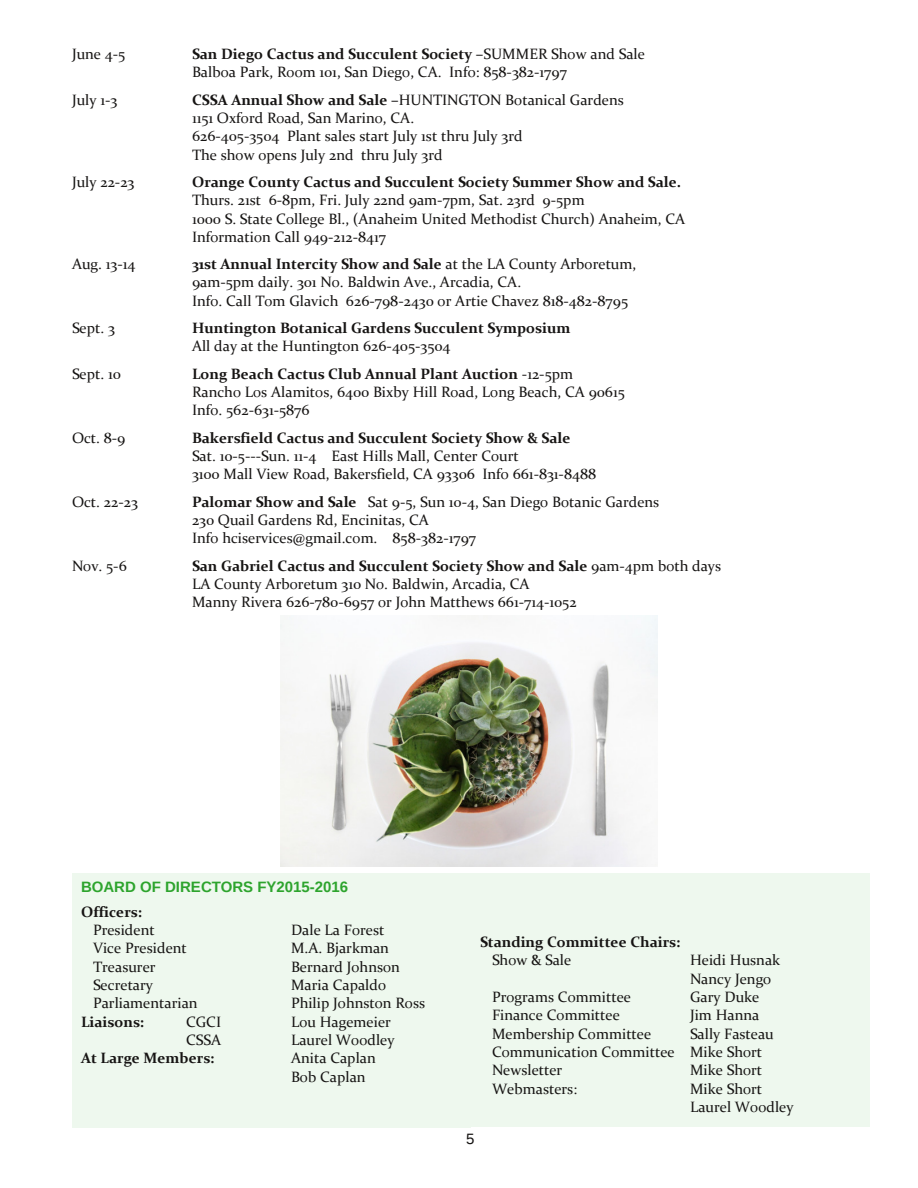
<style>
.page{position:relative;width:918px;height:1188px;background:#fff}
.page>*{position:absolute;margin:0;border:0;box-sizing:border-box;transform-origin:0 0}
.t1{font:15px/18.3px "Constantia";color:#161413}
.t2{font:700 15px "Constantia";color:#161413}
.t3{font:700 15px "Liberation Sans";color:#2da42d}
.t4{font:15px "Liberation Sans";color:#161413}
.s1{font-weight:700}
</style>
<div class="page">
<img style="left:280px;top:616px;width:378px;height:251px">
<div style="left:72px;top:873px;width:399px;height:255px;background:#eef8ee"></div>
<div style="left:471px;top:873px;width:399px;height:254px;background:#eef8ee"></div>
<p class="t1" style="left:72px;top:46px;width:55px">June 4‐5</p>
<p class="t1" style="left:192px;top:46px;width:454px"><span class="s1">San Diego Cactus and Succulent Society</span> –SUMMER Show and Sale<br>Balboa Park, Room 101, San Diego, CA. Info: 858‐382‐1797</p>
<p class="t1" style="left:72px;top:92px;width:47px">July 1‐3</p>
<p class="t1" style="left:192px;top:92px;width:433px"><span class="s1">CSSA Annual Show and Sale</span> –HUNTINGTON Botanical Gardens 1151 Oxford Road, San Marino, CA.<br>626‐405‐3504 Plant sales start July 1st thru July 3rd<br>The show opens July 2nd thru July 3rd</p>
<p class="t1" style="left:72px;top:174px;width:64px">July 22‐23</p>
<p class="t2" style="left:192px;top:176px;width:491px">Orange County Cactus and Succulent Society Summer Show and Sale.</p>
<p class="t1" style="left:192px;top:192px;width:495px">Thurs. 21st 6‐8pm, Fri. July 22nd 9am‐7pm, Sat. 23rd 9‐5pm<br>1000 S. State College Bl., (Anaheim United Methodist Church) Anaheim, CA<br>Information Call 949‐212‐8417</p>
<p class="t1" style="left:72px;top:256px;width:65px">Aug. 13‐14</p>
<p class="t1" style="left:192px;top:256px;width:446px"><span class="s1">31st Annual Intercity Show and Sale</span> at the LA County Arboretum,<br>9am‐5pm daily. 301 No. Baldwin Ave., Arcadia, CA.<br>Info. Call Tom Glavich 626‐798‐2430 or Artie Chavez 818‐482‐8795</p>
<p class="t1" style="left:72px;top:320px;width:44px">Sept. 3</p>
<p class="t2" style="left:192px;top:322px;width:380px">Huntington Botanical Gardens Succulent Symposium</p>
<p class="t1" style="left:192px;top:338px;width:260px">All day at the Huntington 626‐405‐3504</p>
<p class="t1" style="left:72px;top:366px;width:50px">Sept. 10</p>
<p class="t1" style="left:192px;top:366px;width:434px"><span class="s1">Long Beach Cactus Club Annual Plant Auction</span> ‐12‐5pm<br>Rancho Los Alamitos, 6400 Bixby Hill Road, Long Beach, CA 90615<br>Info. 562‐631‐5876</p>
<p class="t1" style="left:72px;top:430px;width:55px">Oct. 8‐9</p>
<p class="t2" style="left:192px;top:431px;width:380px">Bakersfield Cactus and Succulent Society Show &amp; Sale</p>
<p class="t1" style="left:192px;top:448px;width:406px">Sat. 10‐5‐‐‐Sun. 11‐4 East Hills Mall, Center Court<br>3100 Mall View Road, Bakersfield, CA 93306 Info 661‐831‐8488</p>
<p class="t1" style="left:72px;top:494px;width:67px">Oct. 22‐23</p>
<p class="t1" style="left:192px;top:494px;width:469px"><span class="s1">Palomar Show and Sale</span> Sat 9‐5, Sun 10‐4, San Diego Botanic Gardens<br>230 Quail Gardens Rd, Encinitas, CA<br>Info hciservices@gmail.com. 858‐382‐1797</p>
<p class="t1" style="left:72px;top:558px;width:56px">Nov. 5‐6</p>
<p class="t1" style="left:192px;top:558px;width:531px"><span class="s1">San Gabriel Cactus and Succulent Society Show and Sale</span> 9am‐4pm both days<br>LA County Arboretum 310 No. Baldwin, Arcadia, CA<br>Manny Rivera 626‐780‐6957 or John Matthews 661‐714‐1052</p>
<p class="t3" style="left:81px;top:879px;width:269px">BOARD OF DIRECTORS FY2015-2016</p>
<p class="t2" style="left:81px;top:906px;width:63px">Officers:</p>
<p class="t1" style="left:93px;top:922px;width:63px">President</p>
<p class="t1" style="left:291px;top:922px;width:95px">Dale La Forest</p>
<p class="t1" style="left:93px;top:941px;width:95px">Vice President</p>
<p class="t1" style="left:291px;top:941px;width:99px">M.A. Bjarkman</p>
<p class="t1" style="left:93px;top:959px;width:64px">Treasurer</p>
<p class="t1" style="left:291px;top:959px;width:110px">Bernard Johnson</p>
<p class="t1" style="left:93px;top:977px;width:62px">Secretary</p>
<p class="t1" style="left:291px;top:977px;width:97px">Maria Capaldo</p>
<p class="t1" style="left:93px;top:995px;width:106px">Parliamentarian</p>
<p class="t1" style="left:291px;top:995px;width:136px">Philip Johnston Ross</p>
<p class="t2" style="left:81px;top:1015px;width:65px">Liaisons:</p>
<p class="t1" style="left:186px;top:1014px;width:37px">CGCI</p>
<p class="t1" style="left:291px;top:1014px;width:101px">Lou Hagemeier</p>
<p class="t1" style="left:186px;top:1032px;width:37px">CSSA</p>
<p class="t1" style="left:291px;top:1032px;width:105px">Laurel Woodley</p>
<p class="t2" style="left:81px;top:1052px;width:135px">At Large Members:</p>
<p class="t1" style="left:291px;top:1050px;width:86px">Anita Caplan<br>Bob Caplan</p>
<p class="t2" style="left:480px;top:936px;width:202px">Standing Committee Chairs:</p>
<p class="t1" style="left:492px;top:953px;width:81px">Show &amp; Sale</p>
<p class="t1" style="left:690px;top:953px;width:92px">Heidi Husnak<br>Nancy Jengo</p>
<p class="t1" style="left:492px;top:989px;width:141px">Programs Committee</p>
<p class="t1" style="left:690px;top:989px;width:71px">Gary Duke</p>
<p class="t1" style="left:492px;top:1007px;width:129px">Finance Committee</p>
<p class="t1" style="left:690px;top:1007px;width:71px">Jim Hanna</p>
<p class="t1" style="left:492px;top:1026px;width:161px">Membership Committee</p>
<p class="t1" style="left:492px;top:1026px;width:283px;text-indent:198px">Sally Fasteau<br>Communication Committee Mike Short<br>Newsletter</p>
<p class="t1" style="left:690px;top:1062px;width:74px">Mike Short</p>
<p class="t4" style="left:466px;top:1131px;width:10px">5</p>
<p class="t1" style="left:492px;top:1081px;width:87px">Webmasters:</p>
<p class="t1" style="left:690px;top:1081px;width:105px">Mike Short<br>Laurel Woodley</p>
</div>
